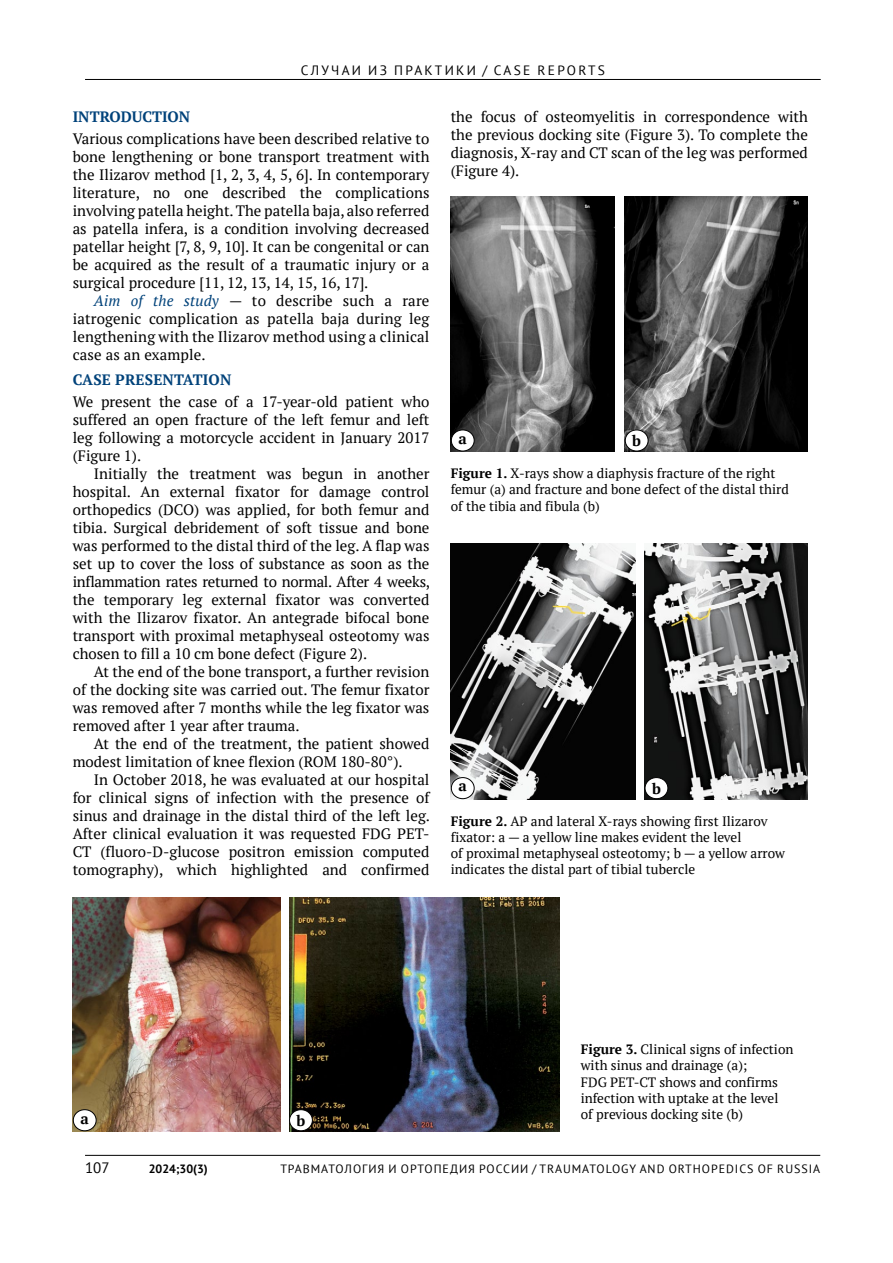
<style>
.page{position:relative;width:893px;height:1263px;background:#fff}
.page>*{position:absolute;margin:0;border:0;box-sizing:border-box;transform-origin:0 0}
.t1{font:15px/18px "PT Serif";color:#000;text-align:justify}
.t2{font:700 15px "PT Serif";color:#00427a}
.t3{font:700 15px "PT Serif";color:#000}
.t4{font:15px "PT Sans";color:#000}
.t5{font:13.5px/16.2px "PT Serif";color:#000}
.t6{font:13.5px "PT Sans";letter-spacing:.17em;color:#000}
.t7{font:12px "PT Sans";letter-spacing:.08em;color:#000}
.t8{font:700 12px "PT Sans";color:#000}
.s1{font-style:italic;color:#00427a}
.s2{font-weight:700}
</style>
<div class="page">
<hr style="left:85px;top:79px;width:736px;height:1px;background:#000">
<hr style="left:85px;top:1155px;width:735px;height:1px;background:#000">
<img style="left:451px;top:196px;width:164px;height:255px">
<img style="left:625px;top:196px;width:183px;height:255px">
<div style="left:451px;top:430px;width:23px;height:21px;background:#fff;border-radius:50%"></div>
<div style="left:451px;top:430px;width:24px;height:21px;border:1px solid #000;border-radius:50%"></div>
<div style="left:625px;top:430px;width:23px;height:21px;background:#fff;border-radius:50%"></div>
<div style="left:625px;top:430px;width:23px;height:21px;border:1px solid #000;border-radius:50%"></div>
<img style="left:451px;top:544px;width:184px;height:255px">
<img style="left:645px;top:544px;width:163px;height:255px">
<div style="left:451px;top:777px;width:23px;height:22px;background:#fff;border-radius:50%"></div>
<div style="left:451px;top:777px;width:24px;height:22px;border:1px solid #000;border-radius:50%"></div>
<div style="left:645px;top:777px;width:23px;height:22px;background:#fff;border-radius:50%"></div>
<div style="left:645px;top:777px;width:23px;height:22px;border:1px solid #000;border-radius:50%"></div>
<img style="left:73px;top:897px;width:208px;height:234px">
<img style="left:289px;top:897px;width:270px;height:234px">
<div style="left:73px;top:1110px;width:23px;height:21px;background:#fff;border-radius:50%"></div>
<div style="left:73px;top:1109px;width:24px;height:22px;border:1px solid #000;border-radius:50%"></div>
<div style="left:290px;top:1110px;width:22px;height:21px;background:#fff;border-radius:50%"></div>
<div style="left:289px;top:1109px;width:24px;height:22px;border:1px solid #000;border-radius:50%"></div>
<p class="t6" style="left:301px;top:61px;width:304px">СЛУЧАИ ИЗ ПРАКТИКИ / CASE REPORTS</p>
<p class="t2" style="left:73px;top:108px;width:119px">INTRODUCTION</p>
<p class="t1" style="left:73px;top:130px;width:358px">Various complications have been described relative to bone lengthening or bone transport treatment with the Ilizarov method [1, 2, 3, 4, 5, 6]. In contemporary literature, no one described the complications involving patella height. The patella baja, also referred as patella infera, is a condition involving decreased patellar height [7, 8, 9, 10]. It can be congenital or can be acquired as the result of a traumatic injury or a surgical procedure [11, 12, 13, 14, 15, 16, 17].</p>
<p class="t1" style="left:73px;top:292px;width:358px;text-indent:21px"><span class="s1">Aim of the study</span> — to describe such a rare iatrogenic complication as patella baja during leg lengthening with the Ilizarov method using a clinical case as an example.</p>
<p class="t2" style="left:73px;top:372px;width:64px">CASE PRESENT</p>
<p class="t2" style="left:183px;top:372px;width:21px">ATION</p>
<p class="t1" style="left:73px;top:394px;width:358px">We present the case of a 17-year-old patient who suffered an open fracture of the left femur and left leg following a motorcycle accident in January 2017 (Figure 1).</p>
<p class="t1" style="left:73px;top:466px;width:359px;text-indent:21px">Initially the treatment was begun in another hospital. An external fixator for damage control orthopedics (DCO) was applied, for both femur and tibia. Surgical debridement of soft tissue and bone was performed to the distal third of the leg. A flap was set up to cover the loss of substance as soon as the inflammation rates returned to normal. After 4 weeks, the temporary leg external fixator was converted with the Ilizarov fixator. An antegrade bifocal bone transport with proximal metaphyseal osteotomy was chosen to fill a 10 cm bone defect (Figure 2).</p>
<p class="t1" style="left:73px;top:664px;width:358px;text-indent:21px">At the end of the bone transport, a further revision of the docking site was carried out. The femur fixator was removed after 7 months while the leg fixator was removed after 1 year after trauma.</p>
<p class="t1" style="left:73px;top:736px;width:358px;text-indent:21px">At the end of the treatment, the patient showed modest limitation of knee flexion (ROM 180-80°).</p>
<p class="t1" style="left:73px;top:772px;width:359px;text-indent:21px">In October 2018, he was evaluated at our hospital for clinical signs of infection with the presence of sinus and drainage in the distal third of the left leg.<br>After clinical evaluation it was requested FDG PET-CT (fluoro-D-glucose positron emission computed tomography), which highlighted and confirmed</p>
<p class="t1" style="left:451px;top:108px;width:359px">the focus of osteomyelitis in correspondence with the previous docking site (Figure 3). To complete the diagnosis, x-ray and CT scan of the leg was performed (Figure 4).</p>
<p class="t3" style="left:458px;top:430px;width:10px">А</p>
<p class="t3" style="left:632px;top:433px;width:10px">B</p>
<p class="t5" style="left:451px;top:466px;width:340px"><span class="s2">FIGURE 1.</span> X-rays show a diaphysis fracture of the right femur (a) and fracture and bone defect of the distal third of the tibia and fibula (b)</p>
<p class="t3" style="left:458px;top:778px;width:10px">А</p>
<p class="t3" style="left:652px;top:780px;width:10px">B</p>
<p class="t5" style="left:451px;top:813px;width:336px"><span class="s2">FIGURE 2.</span> AP and lateral X-rays showing first Ilizarov fixator: a — a yellow line makes evident the level<br>of proximal metaphyseal osteotomy; b — a yellow arrow indicates the distal part of tibial tubercle</p>
<p class="t3" style="left:80px;top:1110px;width:10px">А</p>
<p class="t3" style="left:297px;top:1112px;width:10px">B</p>
<p class="t5" style="left:581px;top:1042px;width:214px"><span class="s2">FIGURE 3.</span> Clinical signs of infection with sinus and drainage (a);<br>FDG PET-CT shows and confirms infection with uptake at the level of previous docking site (b)</p>
<p class="t4" style="left:85px;top:1158px;width:26px">107</p>
<p class="t8" style="left:149px;top:1160px;width:60px">2024;30(3)</p>
<p class="t7" style="left:280px;top:1161px;width:311px">ТРАВМАТОЛОГИЯ И ОРТОПЕДИЯ РОССИИ / TRAUMATO</p>
<p class="t7" style="left:606px;top:1161px;width:72px">LOGY AND ORT</p>
<p class="t7" style="left:693px;top:1161px;width:18px">HOPE</p>
<p class="t7" style="left:726px;top:1161px;width:95px">DICS OF RUSSIA</p>
</div>
